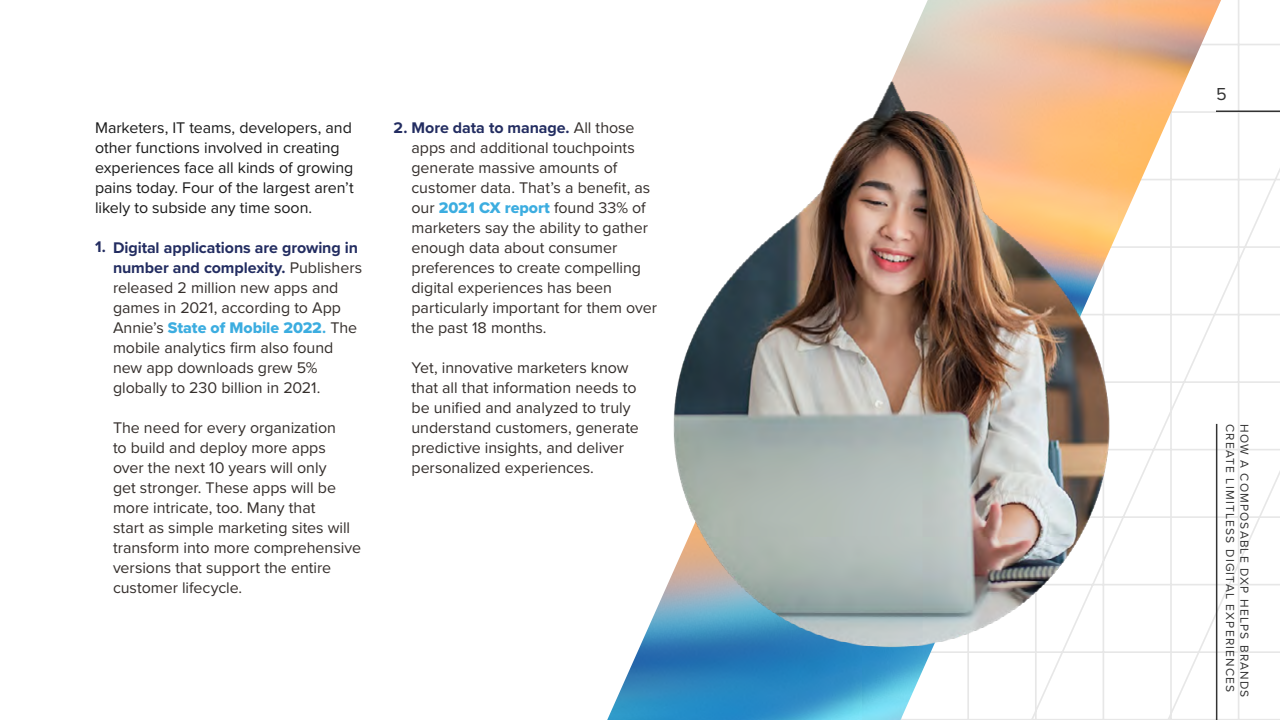
<style>
.page{position:relative;width:1280px;height:720px;background:#fff}
.page>*{position:absolute;margin:0;border:0;box-sizing:border-box;transform-origin:0 0}
.t1{font:18px "Proxima Nova";color:#333}
.t2{font:16px/20px "Proxima Nova";letter-spacing:-.005em;color:#352f2c}
.t3{font:16px/20px "Proxima Nova";letter-spacing:-.005em;color:#1a1a1a}
.t4{font:16px "Proxima Nova Extrabld";letter-spacing:-.005em;color:#3cade0}
.t5{font:12px "Proxima Nova";letter-spacing:.1em;color:#333}
.s1{font-weight:700;color:#232d61}
.s2{font-family:"Proxima Nova";color:#352f2c}
.s3{font-family:"Proxima Nova";font-weight:700}
.s4{font-family:"Proxima Nova Extrabld";color:#3cade0}
</style>
<div class="page">
<svg style="left:1221px;top:0;width:59px;height:720px"></svg>
<img style="left:607px;top:0;width:614px;height:720px">
<img style="left:657px;top:24px;width:521px;height:638px">
<hr style="left:1216px;top:424px;width:1px;height:296px;background:#333">
<hr style="left:1216px;top:110px;width:64px;height:2px;background:#333">
<p class="t3" style="left:95px;top:117px;width:260px">Marketers, IT teams, developers, and other functions involved in creating experiences face all kinds of growing pains today. Four of the largest aren’t likely to subside any time soon.</p>
<p class="t2" style="left:113px;top:237px;width:251px;text-indent:-18px"><span class="s1">1. Digital applications are growing in number and complexity.</span> Publishers released 2 million new apps and games in 2021, according to App</p>
<p class="t4" style="left:113px;top:315px;width:246px"><span class="s2">Annie’s</span> State of Mobile 2022<span class="s3">.</span> <span class="s2">The</span></p>
<p class="t2" style="left:113px;top:337px;width:222px">mobile analytics firm also found new app downloads grew 5% globally to 230 billion in 2021.</p>
<p class="t2" style="left:113px;top:417px;width:250px">The need for every organization<br>to build and deploy more apps<br>over the next 10 years will only<br>get stronger. These apps will be more intricate, too. Many that<br>start as simple marketing sites will transform into more comprehensive versions that support the entire customer lifecycle.</p>
<p class="t2" style="left:411px;top:117px;width:247px;text-indent:-18px"><span class="s1">2. More data to manage.</span> All those apps and additional touchpoints generate massive amounts of customer data. That’s a benefit, as our <span class="s4">2021 CX report</span> found 33% of marketers say the ability to gather enough data about consumer preferences to create compelling digital experiences has been particularly important for them over the past 18 months.</p>
<p class="t2" style="left:411px;top:357px;width:229px">Yet, innovative marketers know that all that information needs to be unified and analyzed to truly understand customers, generate predictive insights, and deliver personalized experiences.</p>
<p class="t1" style="left:1216px;top:81px;width:12px">5</p>
<p class="t5" style="left:1239px;top:424px;width:270px;rotate:90deg">CREATE LIMITLESS DIGITAL EXPERIENCES</p>
<p class="t5" style="left:1253px;top:424px;width:275px;rotate:90deg">HOW A COMPOSABLE DXP HELPS BRANDS</p>
</div>
